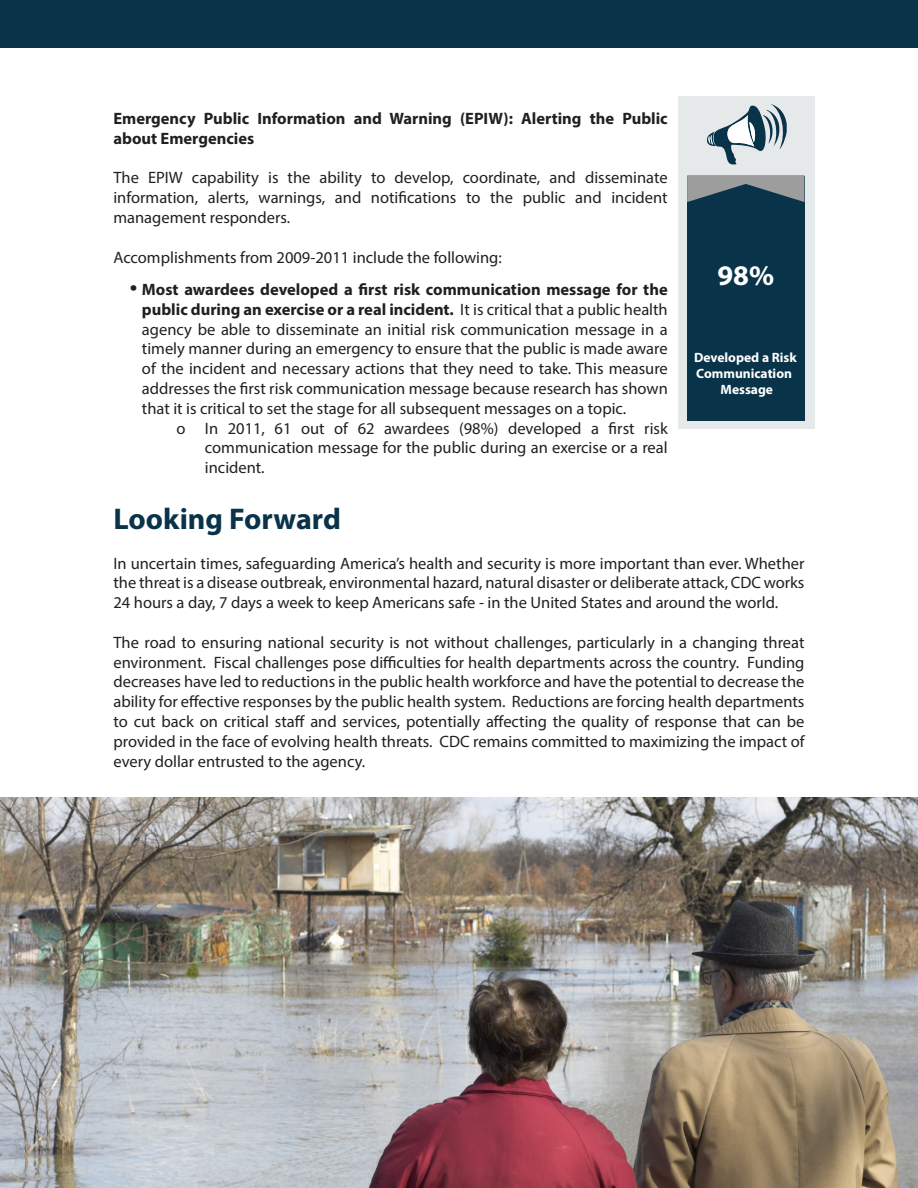
<style>
.page{position:relative;width:918px;height:1188px;background:#fff}
.page>*{position:absolute;margin:0;border:0;box-sizing:border-box;transform-origin:0 0}
.t1{font:700 30px "Myriad Pro";color:#083348}
.t2{font:700 28.5px "Myriad Pro";color:#fff}
.t3{font:16.5px/19.8px "Myriad Pro";color:#231f20;text-align:justify}
.t4{font:700 16.5px/19.8px "Myriad Pro";color:#231f20}
.t5{font:700 13.5px/16.2px "Myriad Pro";color:#fff;text-align:center}
.s1{font-size:27px}
.s2{font-weight:700}
</style>
<div class="page">
<div style="left:0;top:0;width:918px;height:48px;background:#083348"></div>
<div style="left:679px;top:96px;width:136px;height:332px;background:#e6e9ea"></div>
<img style="left:0;top:797px;width:918px;height:391px">
<div style="left:687px;top:176px;width:117px;height:245px;background:#083348"></div>
<svg style="left:707px;top:104px;width:80px;height:60px"></svg>
<svg style="left:687px;top:175px;width:117px;height:27px"></svg>
<p class="t4" style="left:113px;top:108px;width:556px">Emergency Public Information and Warning (EPIW): Alerting the Public about Emergencies</p>
<p class="t3" style="left:113px;top:168px;width:556px">The EPIW capability is the ability to develop, coordinate, and disseminate information, alerts, warnings, and notifications to the public and incident management responders.</p>
<p class="t3" style="left:113px;top:247px;width:390px">Accomplishments from 2009-2011 include the following:</p>
<p class="t3" style="left:142px;top:279px;width:527px;text-indent:-12px"><span class="s1">•</span> <span class="s2">Most awardees developed a first risk communication message for the public during an exercise or a real incident.</span> It is critical that a public health agency be able to disseminate an initial risk communication message in a timely manner during an emergency to ensure that the public is made aware of the incident and necessary actions that they need to take. This measure addresses the first risk communication message because research has shown that it is critical to set the stage for all subsequent messages on a topic.</p>
<p class="t3" style="left:205px;top:418px;width:464px;text-indent:-28px">o In 2011, 61 out of 62 awardees (98%) developed a first risk communication message for the public during an exercise or a real incident.</p>
<p class="t1" style="left:113px;top:499px;width:229px">Looking Forward</p>
<p class="t3" style="left:113px;top:553px;width:693px">In uncertain times, safeguarding America’s health and security is more important than ever. Whether the threat is a disease outbreak, environmental hazard, natural disaster or deliberate attack, CDC works 24 hours a day, 7 days a week to keep Americans safe - in the United States and around the world.</p>
<p class="t3" style="left:113px;top:632px;width:693px">The road to ensuring national security is not without challenges, particularly in a changing threat environment. Fiscal challenges pose difficulties for health departments across the country. Funding decreases have led to reductions in the public health workforce and have the potential to decrease the ability for effective responses by the public health system. Reductions are forcing health departments to cut back on critical staff and services, potentially affecting the quality of response that can be provided in the face of evolving health threats. CDC remains committed to maximizing the impact of every dollar entrusted to the agency.</p>
<h2 class="t2" style="left:717px;top:257px;width:58px">98%</h2>
<p class="t5" style="left:694px;top:349px;width:104px">Developed a Risk<br>Communication<br>Message</p>
</div>
